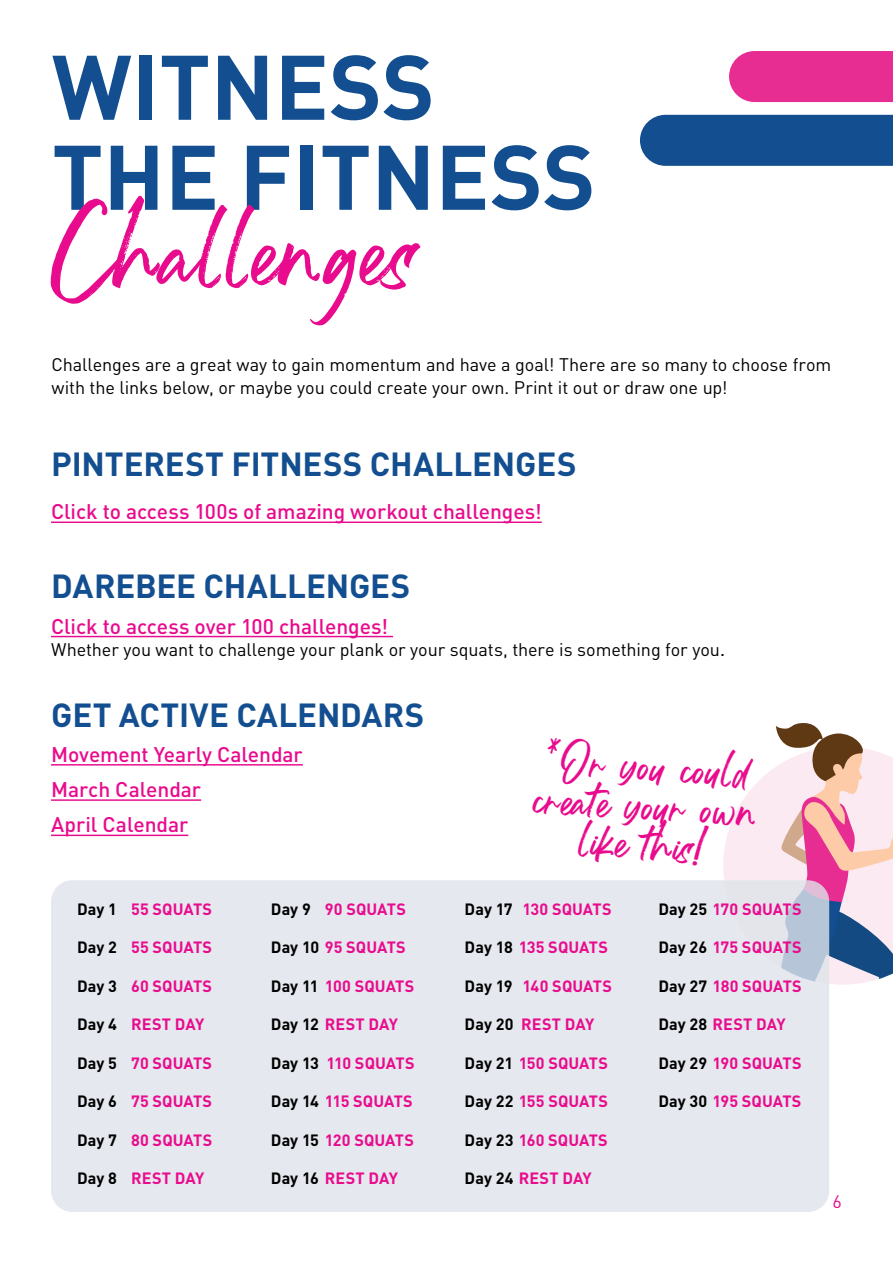
<style>
.page{position:relative;width:893px;height:1263px;background:#fff}
.page>*{position:absolute;margin:0;border:0;box-sizing:border-box;transform-origin:0 0}
.t1{font:700 90px/90px "DINOT";color:#134f90}
.t2{font:66px "Costa Rica";letter-spacing:-.01em;color:#e90b8d}
.t3{font:700 33px "DINOT";color:#134f90}
.t4{font:29.85px/39px "Costa Rica";color:#e90b8d;text-align:center}
.t5{font:500 21px/35.2px "DINOT";letter-spacing:-.005em;color:#e90b8d}
.t6{font:18px/22.5px "DINOT";letter-spacing:-.005em;color:#000}
.t7{font:18px "DINOT";color:#e90b8d}
.t8{font:700 16.2px "DINOT";letter-spacing:.005em;color:#e90b8d}
.s1{font-size:21px}
.s2{color:#000}
</style>
<div class="page">
<div style="left:729px;top:51px;width:164px;height:51px;background:#e72d92"></div>
<div style="left:640px;top:115px;width:253px;height:51px;background:#134f90"></div>
<hr style="left:51px;top:521px;width:491px;height:2px;background:#e90b8d">
<hr style="left:51px;top:636px;width:342px;height:1px;background:#e90b8d">
<hr style="left:51px;top:764px;width:252px;height:1px;background:#e90b8d">
<hr style="left:51px;top:799px;width:150px;height:2px;background:#e90b8d">
<hr style="left:51px;top:835px;width:137px;height:1px;background:#e90b8d">
<svg style="left:723px;top:723px;width:170px;height:262px"></svg>
<div style="left:51px;top:880px;width:778px;height:332px;background:#dfe3ea;border-radius:21px"></div>
<h1 class="t1" style="left:52px;top:40px;width:545px">WITNESS<br>THE FITNESS</h1>
<h2 class="t2" style="left:51px;top:237px;width:368px">Challenges</h2>
<p class="t6" style="left:51px;top:353px;width:781px">Challenges are a great way to gain momentum and have a goal! There are so many to choose from with the links below, or maybe you could create your own. Print it out or draw one up!</p>
<h3 class="t3" style="left:51px;top:442px;width:527px">PINTEREST FITNESS CHALLENGES</h3>
<p class="t5" style="left:51px;top:494px;width:492px">Click to access 100s of amazing workout challenges!</p>
<h3 class="t3" style="left:51px;top:565px;width:361px">DAREBEE CHALLENGES</h3>
<p class="t5" style="left:51px;top:608px;width:339px">Click to access over 100 challenges!</p>
<p class="t6" style="left:51px;top:638px;width:676px">Whether you want to challenge your plank or your squats, there is something for you<span class="s1">.</span></p>
<h3 class="t3" style="left:51px;top:693px;width:375px">GET ACTIVE CALENDARS</h3>
<p class="t5" style="left:51px;top:736px;width:253px">Movement Yearly Calendar<br>March Calendar<br>April Calendar</p>
<p class="t8" style="left:77px;top:898px;width:137px"><span class="s2">Day 1</span> 55 SQUATS</p>
<p class="t8" style="left:77px;top:937px;width:137px"><span class="s2">Day 2</span> 55 SQUATS</p>
<p class="t8" style="left:77px;top:975px;width:137px"><span class="s2">Day 3</span> 60 SQUATS</p>
<p class="t8" style="left:77px;top:1014px;width:129px"><span class="s2">Day 4</span> REST DAY</p>
<p class="t8" style="left:77px;top:1052px;width:137px"><span class="s2">Day 5</span> 70 SQUATS</p>
<p class="t8" style="left:77px;top:1091px;width:137px"><span class="s2">Day 6</span> 75 SQUATS</p>
<p class="t8" style="left:77px;top:1129px;width:137px"><span class="s2">Day 7</span> 80 SQUATS</p>
<p class="t8" style="left:77px;top:1168px;width:129px"><span class="s2">Day 8</span> REST DAY</p>
<p class="t8" style="left:271px;top:898px;width:137px"><span class="s2">Day 9</span> 90 SQUATS</p>
<p class="t8" style="left:271px;top:937px;width:136px"><span class="s2">Day 10</span> 95 SQUATS</p>
<p class="t8" style="left:271px;top:975px;width:145px"><span class="s2">Day 11</span> 100 SQUATS</p>
<p class="t8" style="left:271px;top:1014px;width:129px"><span class="s2">Day 12</span> REST DAY</p>
<p class="t8" style="left:271px;top:1052px;width:145px"><span class="s2">Day 13</span> 110 SQUATS</p>
<p class="t8" style="left:271px;top:1091px;width:143px"><span class="s2">Day 14</span> 115 SQUATS</p>
<p class="t8" style="left:271px;top:1129px;width:145px"><span class="s2">Day 15</span> 120 SQUATS</p>
<p class="t8" style="left:271px;top:1167px;width:129px"><span class="s2">Day 16</span> REST DAY</p>
<h3 class="t4" style="left:537px;top:751px;width:228px;rotate:3deg">*Or you could create your own like this!</h3>
<p class="t8" style="left:465px;top:898px;width:149px"><span class="s2">Day 17</span> 130 SQUATS</p>
<p class="t8" style="left:465px;top:937px;width:145px"><span class="s2">Day 18</span> 135 SQUATS</p>
<p class="t8" style="left:465px;top:975px;width:149px"><span class="s2">Day 19</span> 140 SQUATS</p>
<p class="t8" style="left:465px;top:1014px;width:131px"><span class="s2">Day 20</span> REST DAY</p>
<p class="t8" style="left:465px;top:1052px;width:145px"><span class="s2">Day 21</span> 150 SQUATS</p>
<p class="t8" style="left:465px;top:1090px;width:145px"><span class="s2">Day 22</span> 155 SQUATS</p>
<p class="t8" style="left:465px;top:1129px;width:145px"><span class="s2">Day 23</span> 160 SQUATS</p>
<p class="t8" style="left:465px;top:1167px;width:129px"><span class="s2">Day 24</span> REST DAY</p>
<p class="t8" style="left:658px;top:898px;width:145px"><span class="s2">Day 25</span> 170 SQUATS</p>
<p class="t8" style="left:658px;top:937px;width:145px"><span class="s2">Day 26</span> 175 SQUATS</p>
<p class="t8" style="left:658px;top:975px;width:145px"><span class="s2">Day 27</span> 180 SQUATS</p>
<p class="t8" style="left:658px;top:1014px;width:129px"><span class="s2">Day 28</span> REST DAY</p>
<p class="t8" style="left:658px;top:1052px;width:145px"><span class="s2">Day 29</span> 190 SQUATS</p>
<p class="t8" style="left:658px;top:1090px;width:145px"><span class="s2">Day 30</span> 195 SQUATS</p>
<p class="t7" style="left:832px;top:1190px;width:11px">6</p>
</div>
